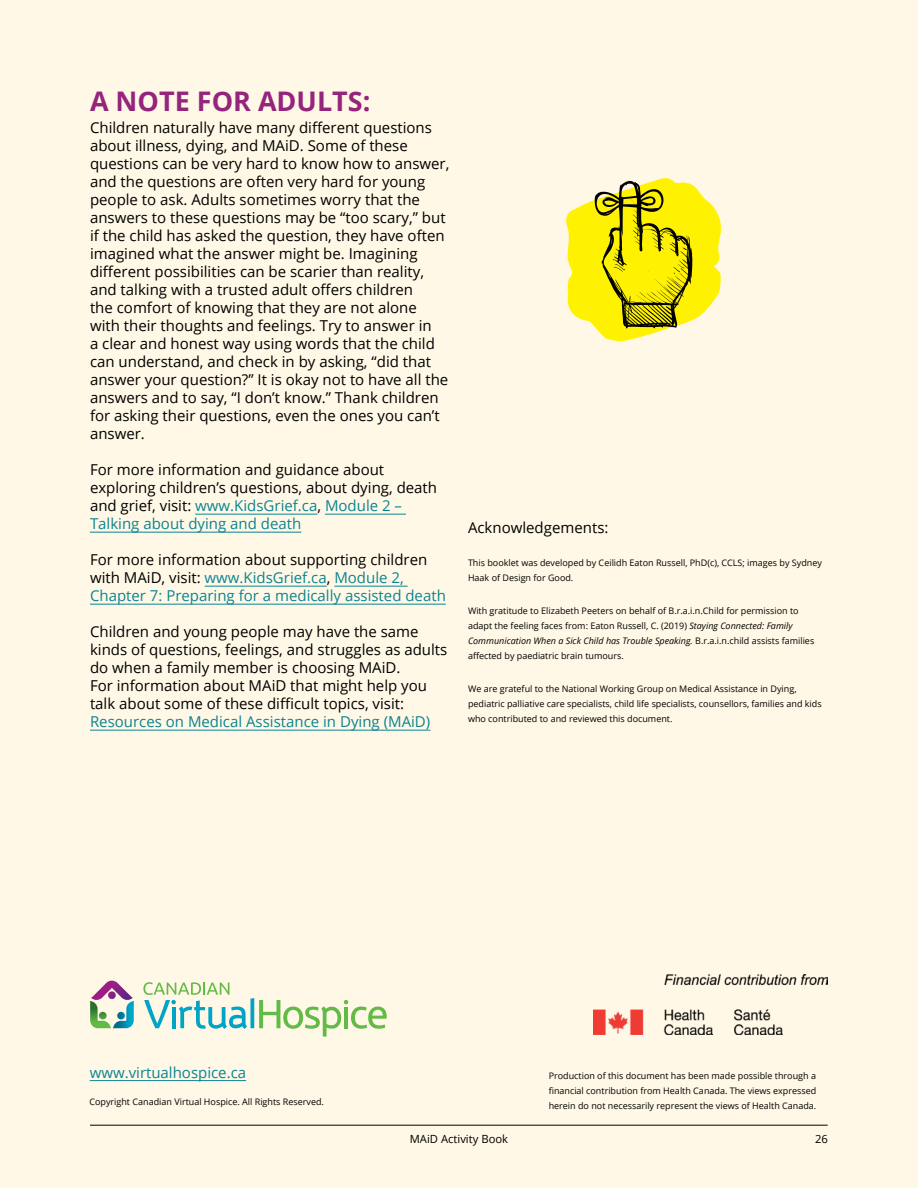
<style>
.page{position:relative;width:918px;height:1188px;background:#fff8e6}
.page>*{position:absolute;margin:0;border:0;box-sizing:border-box;transform-origin:0 0}
.Note_for_adults{font:700 27px "Open Sans";color:#95247d}
.Body{font:15px/18px "Open Sans";color:#000}
.Body-2{font:15px/18px "Open Sans";color:#0a8492}
.t1{font:11.25px "Open Sans";color:#000}
.tiny_type{font:9px/15px "Open Sans";color:#000}
.s1{color:#0a8492}
.s2{color:#000}
.s3{font-style:italic}
</style>
<div class="page">
<hr style="left:195px;top:514px;width:122px;height:1px;background:#0a8492">
<hr style="left:325px;top:514px;width:81px;height:1px;background:#0a8492">
<hr style="left:90px;top:532px;width:211px;height:1px;background:#0a8492">
<hr style="left:205px;top:586px;width:122px;height:1px;background:#0a8492">
<hr style="left:334px;top:586px;width:74px;height:1px;background:#0a8492">
<hr style="left:90px;top:604px;width:356px;height:1px;background:#0a8492">
<hr style="left:90px;top:730px;width:340px;height:1px;background:#0a8492">
<svg style="left:566px;top:178px;width:155px;height:163px"></svg>
<svg style="left:90px;top:981px;width:44px;height:48px"></svg>
<svg style="left:143px;top:982px;width:244px;height:55px"></svg>
<hr style="left:172px;top:1007px;width:3px;height:21px;background:#00a4c7">
<hr style="left:90px;top:1080px;width:156px;height:1px;background:#0a8492">
<img style="left:594px;top:975px;width:234px;height:59px">
<p class="Note_for_adults" style="left:90px;top:82px;width:282px">A NOTE FOR ADULTS:</p>
<p class="Body" style="left:90px;top:118px;width:361px">Children naturally have many different questions about illness, dying, and MAiD. Some of these questions can be very hard to know how to answer, and the questions are often very hard for young people to ask. Adults sometimes worry that the answers to these questions may be “too scary,” but if the child has asked the question, they have often imagined what the answer might be. Imagining different possibilities can be scarier than reality, and talking with a trusted adult offers children<br>the comfort of knowing that they are not alone with their thoughts and feelings. Try to answer in<br>a clear and honest way using words that the child can understand, and check in by asking, “did that answer your question?” It is okay not to have all the answers and to say, “I don’t know.” Thank children for asking their questions, even the ones you can’t answer.</p>
<p class="Body" style="left:90px;top:460px;width:349px">For more information and guidance about exploring children’s questions, about dying, death and grief, visit: <span class="s1">www.KidsGrief.ca</span>, <span class="s1">Module 2 – Talking about dying and death</span></p>
<p class="Body-2" style="left:90px;top:550px;width:357px"><span class="s2">For more information about supporting children with MAiD, visit:</span> www.KidsGrief.ca<span class="s2">,</span> Module 2,<br>Chapter 7: Preparing for a medically assisted death</p>
<p class="Body" style="left:90px;top:622px;width:359px">Children and young people may have the same kinds of questions, feelings, and struggles as adults do when a family member is choosing MAiD.<br>For information about MAiD that might help you talk about some of these difficult topics, visit:<br><span class="s1">Resources on Medical Assistance in Dying (MAiD)</span></p>
<p class="Body" style="left:468px;top:519px;width:142px">Acknowledgements:</p>
<p class="tiny_type" style="left:468px;top:555px;width:356px">This booklet was developed by Ceilidh Eaton Russell, PhD(c), CCLS; images by Sydney<br>Haak of Design for Good.</p>
<p class="tiny_type" style="left:468px;top:603px;width:348px">With gratitude to Elizabeth Peeters on behalf of B.r.a.i.n.Child for permission to adapt the feeling faces from: Eaton Russell, C. (2019) <span class="s3">Staying Connected: Family Communication When a Sick Child has Trouble Speaking.</span> B.r.a.i.n.child assists families affected by paediatric brain tumours.</p>
<p class="tiny_type" style="left:468px;top:681px;width:355px">We are grateful to the National Working Group on Medical Assistance in Dying, pediatric palliative care specialists, child life specialists, counsellors, families and kids who contributed to and reviewed this document.</p>
<p class="Body-2" style="left:90px;top:1063px;width:158px">www.virtualhospice.ca</p>
<p class="tiny_type" style="left:549px;top:1068px;width:269px;text-align:justify">Production of this document has been made possible through a financial contribution from Health Canada. The views expressed herein do not necessarily represent the views of Health Canada.</p>
<p class="tiny_type" style="left:89px;top:1094px;width:236px">Copyright Canadian Virtual Hospice. All Rights Reserved.</p>
<p class="t1" style="left:410px;top:1131px;width:100px">MAiD Activity Book</p>
<p class="t1" style="left:815px;top:1131px;width:14px">26</p>
</div>
